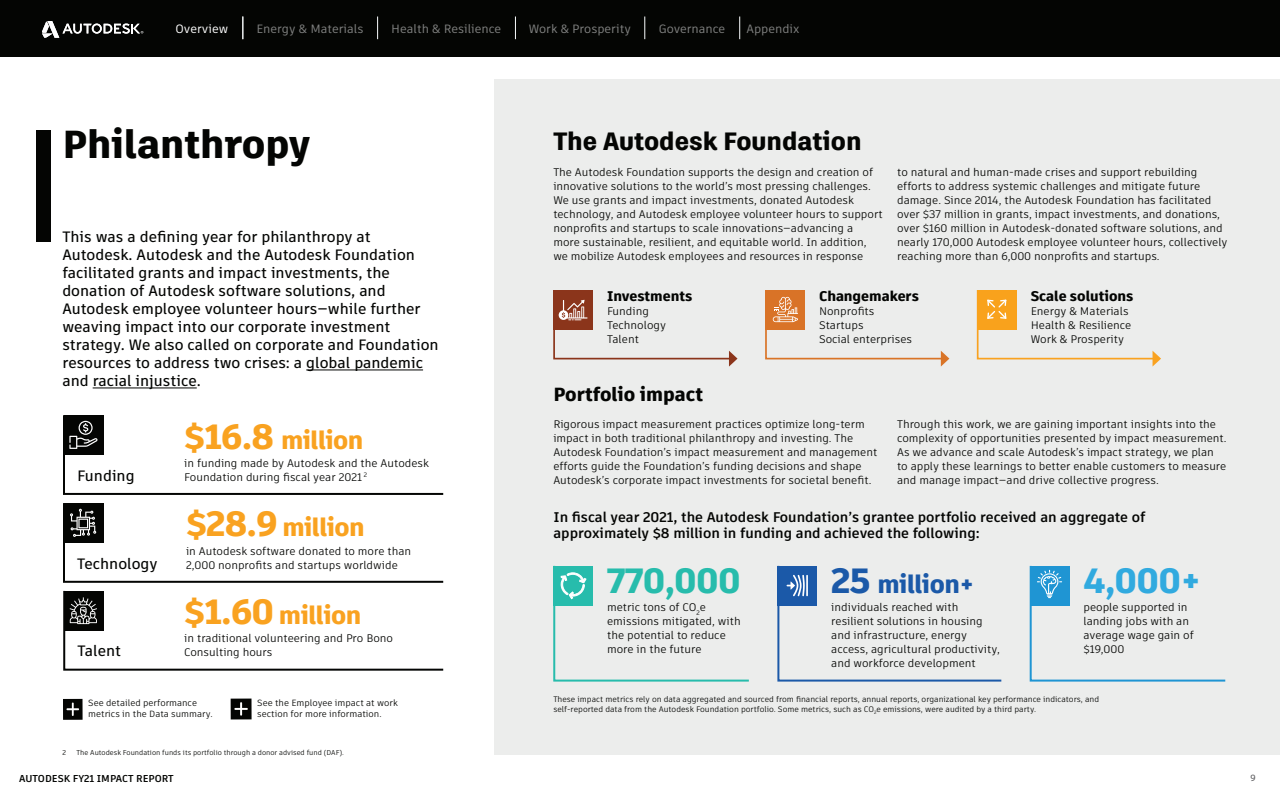
<style>
.page{position:relative;width:1280px;height:800px;background:#fff}
.page>*{position:absolute;margin:0;border:0;box-sizing:border-box;transform-origin:0 0}
.t1{font:900 39px "Artifakt Legend";color:#040503}
.t2{font:900 35px "Artifakt Element";letter-spacing:-.02em;color:#27bcac}
.t3{font:900 35px "Artifakt Element";color:#31aadf}
.t4{font:900 25px "Artifakt Element";letter-spacing:-.02em;color:#f9a220}
.t5{font:900 25px "Artifakt Legend";color:#040503}
.t6{font:900 25px "Artifakt Element";letter-spacing:-.02em;color:#1b59a8}
.t7{font:900 19px "Artifakt Element";color:#040503}
.t8{font:500 15px/18px "Artifakt Element";color:#040503}
.t9{font:700 14px/16px "Artifakt Element";color:#040503}
.t10{font:900 14px "Artifakt Element";color:#040503}
.t11{font:12px "Artifakt Element";color:#808180}
.t12{font:12px "Artifakt Element";color:#fff}
.t13{font:11px/14px "Artifakt Element";color:#040503}
.t14{font:700 10px "Artifakt Element";color:#040503}
.t15{font:9px/11px "Artifakt Element";color:#040503}
.t16{font:500 9px "Artifakt Element";color:#5f5f62}
.t17{font:8px/9.6px "Artifakt Element";color:#040503}
.t18{font:7px "Artifakt Element";color:#040503}
.s1{font-size:35px}
</style>
<div class="page">
<div style="left:494px;top:79px;width:786px;height:676px;background:#ecedec"></div>
<div style="left:36px;top:130px;width:14px;height:112px;background:#040503"></div>
<div style="left:231px;top:699px;width:21px;height:20px;background:#040503"></div>
<svg style="left:234px;top:702px;width:14px;height:14px"></svg>
<div style="left:63px;top:699px;width:20px;height:21px;background:#040503"></div>
<svg style="left:66px;top:702px;width:13px;height:14px"></svg>
<hr style="left:306px;top:370px;width:117px;height:1px;background:#040503">
<hr style="left:93px;top:388px;width:104px;height:1px;background:#040503">
<svg style="left:63px;top:415px;width:381px;height:256px"></svg>
<svg style="left:553px;top:290px;width:185px;height:77px"></svg>
<svg style="left:976px;top:290px;width:185px;height:77px"></svg>
<svg style="left:765px;top:290px;width:184px;height:77px"></svg>
<svg style="left:777px;top:565px;width:225px;height:117px"></svg>
<svg style="left:1029px;top:565px;width:197px;height:117px"></svg>
<svg style="left:553px;top:565px;width:196px;height:117px"></svg>
<div style="left:0;top:0;width:1280px;height:57px;background:#040503"></div>
<svg style="left:42px;top:21px;width:101px;height:17px"></svg>
<svg style="left:739px;top:17px;width:1px;height:22px"></svg>
<svg style="left:645px;top:17px;width:1px;height:22px"></svg>
<svg style="left:515px;top:17px;width:1px;height:22px"></svg>
<svg style="left:377px;top:17px;width:1px;height:22px"></svg>
<svg style="left:243px;top:17px;width:1px;height:22px"></svg>
<p class="t12" style="left:175px;top:20px;width:54px">Overview</p>
<p class="t11" style="left:256px;top:20px;width:109px">Energy &amp; Materials</p>
<p class="t11" style="left:391px;top:20px;width:112px">Health &amp; Resilience</p>
<p class="t11" style="left:529px;top:20px;width:104px">Work &amp; Prosperity</p>
<p class="t11" style="left:659px;top:20px;width:68px">Governance</p>
<p class="t11" style="left:746px;top:20px;width:55px">Appendix</p>
<h1 class="t1" style="left:62px;top:117px;width:249px">Philanthropy</h1>
<p class="t8" style="left:62px;top:228px;width:378px">This was a defining year for philanthropy at Autodesk. Autodesk and the Autodesk Foundation facilitated grants and impact investments, the donation of Autodesk software solutions, and Autodesk employee volunteer hours—while further weaving impact into our corporate investment strategy. We also called on corporate and Foundation resources to address two crises: a global pandemic and racial injustice.</p>
<h3 class="t8" style="left:77px;top:467px;width:59px">Funding</h3>
<h3 class="t8" style="left:77px;top:554px;width:82px">Technology</h3>
<h3 class="t8" style="left:77px;top:642px;width:45px">Talent</h3>
<h3 class="t4" style="left:184px;top:422px;width:181px"><span class="s1">$16.8</span> million</h3>
<p class="t13" style="left:184px;top:456px;width:246px">in funding made by Autodesk and the Autodesk<br>Foundation during fiscal year 2021 <sup>2</sup></p>
<h3 class="t4" style="left:186px;top:510px;width:180px"><span class="s1">$28.9</span> million</h3>
<p class="t13" style="left:186px;top:544px;width:227px">in Autodesk software donated to more than<br>2,000 nonprofits and startups worldwide</p>
<h3 class="t4" style="left:184px;top:598px;width:179px"><span class="s1">$1.60</span> million</h3>
<p class="t13" style="left:184px;top:632px;width:210px">in traditional volunteering and Pro Bono<br>Consulting hours</p>
<p class="t15" style="left:88px;top:697px;width:126px">See detailed performance metrics in the Data summary.</p>
<p class="t15" style="left:257px;top:697px;width:142px">See the Employee impact at work section for more information.</p>
<p class="t18" style="left:62px;top:747px;width:5px">2</p>
<p class="t18" style="left:77px;top:747px;width:269px">The Autodesk Foundation funds its portfolio through a donor advised fund (DAF).</p>
<h3 class="t5" style="left:553px;top:124px;width:310px">The Autodesk Foundation</h3>
<p class="t13" style="left:553px;top:165px;width:331px">The Autodesk Foundation supports the design and creation of innovative solutions to the world’s most pressing challenges.<br>We use grants and impact investments, donated Autodesk technology, and Autodesk employee volunteer hours to support nonprofits and startups to scale innovations—advancing a<br>more sustainable, resilient, and equitable world. In addition, we mobilize Autodesk employees and resources in response</p>
<p class="t13" style="left:897px;top:165px;width:332px">to natural and human-made crises and support rebuilding efforts to address systemic challenges and mitigate future damage. Since 2014, the Autodesk Foundation has facilitated over $37 million in grants, impact investments, and donations, over $160 million in Autodesk‑donated software solutions, and nearly 170,000 Autodesk employee volunteer hours, collectively reaching more than 6,000 nonprofits and startups.</p>
<p class="t10" style="left:607px;top:286px;width:87px">Investments</p>
<p class="t13" style="left:607px;top:304px;width:61px">Funding<br>Technology<br>Talent</p>
<p class="t10" style="left:1031px;top:286px;width:104px">Scale solutions</p>
<p class="t13" style="left:1031px;top:304px;width:102px">Energy &amp; Materials<br>Health &amp; Resilience<br>Work &amp; Prosperity</p>
<p class="t10" style="left:819px;top:286px;width:101px">Changemakers</p>
<p class="t13" style="left:819px;top:304px;width:95px">Nonprofits<br>Startups<br>Social enterprises</p>
<h3 class="t7" style="left:553px;top:381px;width:151px">Portfolio impact</h3>
<p class="t13" style="left:553px;top:417px;width:326px">Rigorous impact measurement practices optimize long‑term impact in both traditional philanthropy and investing. The Autodesk Foundation’s impact measurement and management efforts guide the Foundation’s funding decisions and shape Autodesk’s corporate impact investments for societal benefit.</p>
<p class="t13" style="left:897px;top:417px;width:331px">Through this work, we are gaining important insights into the complexity of opportunities presented by impact measurement.<br>As we advance and scale Autodesk’s impact strategy, we plan to apply these learnings to better enable customers to measure and manage impact—and drive collective progress.</p>
<p class="t9" style="left:553px;top:509px;width:593px">In fiscal year 2021, the Autodesk Foundation’s grantee portfolio received an aggregate of approximately $8 million in funding and achieved the following:</p>
<h2 class="t2" style="left:607px;top:556px;width:135px">770,000</h2>
<p class="t13" style="left:607px;top:601px;width:135px">metric tons of CO<sub>2</sub>e emissions mitigated, with the potential to reduce more in the future</p>
<h3 class="t6" style="left:831px;top:567px;width:145px"><span class="s1">25</span> million+</h3>
<p class="t13" style="left:831px;top:601px;width:170px">individuals reached with resilient solutions in housing and infrastructure, energy access, agricultural productivity, and workforce development</p>
<h2 class="t3" style="left:1084px;top:556px;width:119px">4,000+</h2>
<p class="t13" style="left:1084px;top:601px;width:112px">people supported in landing jobs with an average wage gain of $19,000</p>
<p class="t17" style="left:553px;top:695px;width:547px">These impact metrics rely on data aggregated and sourced from financial reports, annual reports, organizational key performance indicators, and self‑reported data from the Autodesk Foundation portfolio. Some metrics, such as CO<sub>2</sub>e emissions, were audited by a third party.</p>
<p class="t14" style="left:19px;top:771px;width:156px">AUTODESK FY21 IMPACT REPORT</p>
<p class="t16" style="left:1251px;top:771px;width:7px">9</p>
</div>
